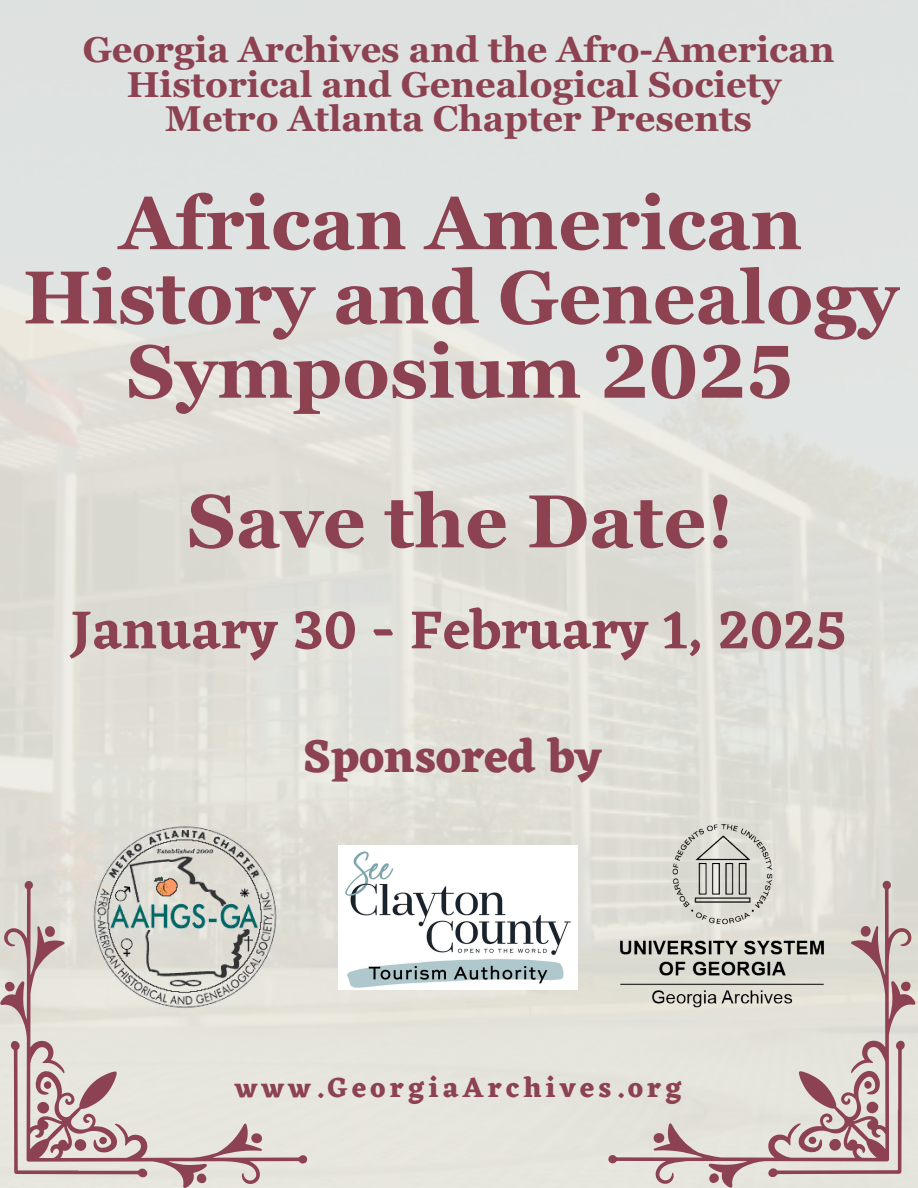
<style>
.page{position:relative;width:918px;height:1188px;background:#fff}
.page>*{position:absolute;margin:0;border:0;box-sizing:border-box;transform-origin:0 0}
.t1{font:700 74.85px/74.2px "Georgia Pro";color:#8c4250;text-align:center}
.t2{font:600 55.65px "Eczar";color:#8c4250}
.t3{font:700 46.95px "Eczar";color:#8c4250}
.t4{font:700 36px/34.8px "Georgia Pro";color:#8c4250;text-align:center}
.t5{font:700 28.35px "Eczar";letter-spacing:.15em;color:#8c4250}
</style>
<div class="page">
<div style="left:0;top:0;width:918px;height:1188px;background:linear-gradient(to right,#e0e0db,#e0e2de)"></div>
<svg style="left:608px;top:881px;width:307px;height:307px;background:#d7ccc7"></svg>
<svg style="left:0;top:881px;width:307px;height:307px;background:#d8cdc8"></svg>
<img style="left:91px;top:824px;width:187px;height:186px">
<img style="left:338px;top:845px;width:240px;height:144px">
<img style="left:619px;top:824px;width:207px;height:186px">
<p class="t4" style="left:83px;top:32px;width:753px">Georgia Archives and the Afro-American<br>Historical and Genealogical Society<br>Metro Atlanta Chapter Presents</p>
<h1 class="t1" style="left:23px;top:186px;width:877px">African American<br>History and Genealogy<br>Symposium 2025</h1>
<h1 class="t1" style="left:187px;top:484px;width:548px">Save the Date!</h1>
<h3 class="t2" style="left:71px;top:597px;width:778px">January 30 - February 1, 2025</h3>
<h2 class="t3" style="left:303px;top:728px;width:300px">Sponsored by</h2>
<h4 class="t5" style="left:235px;top:1070px;width:448px">www.GeorgiaArchives.org</h4>
</div>
